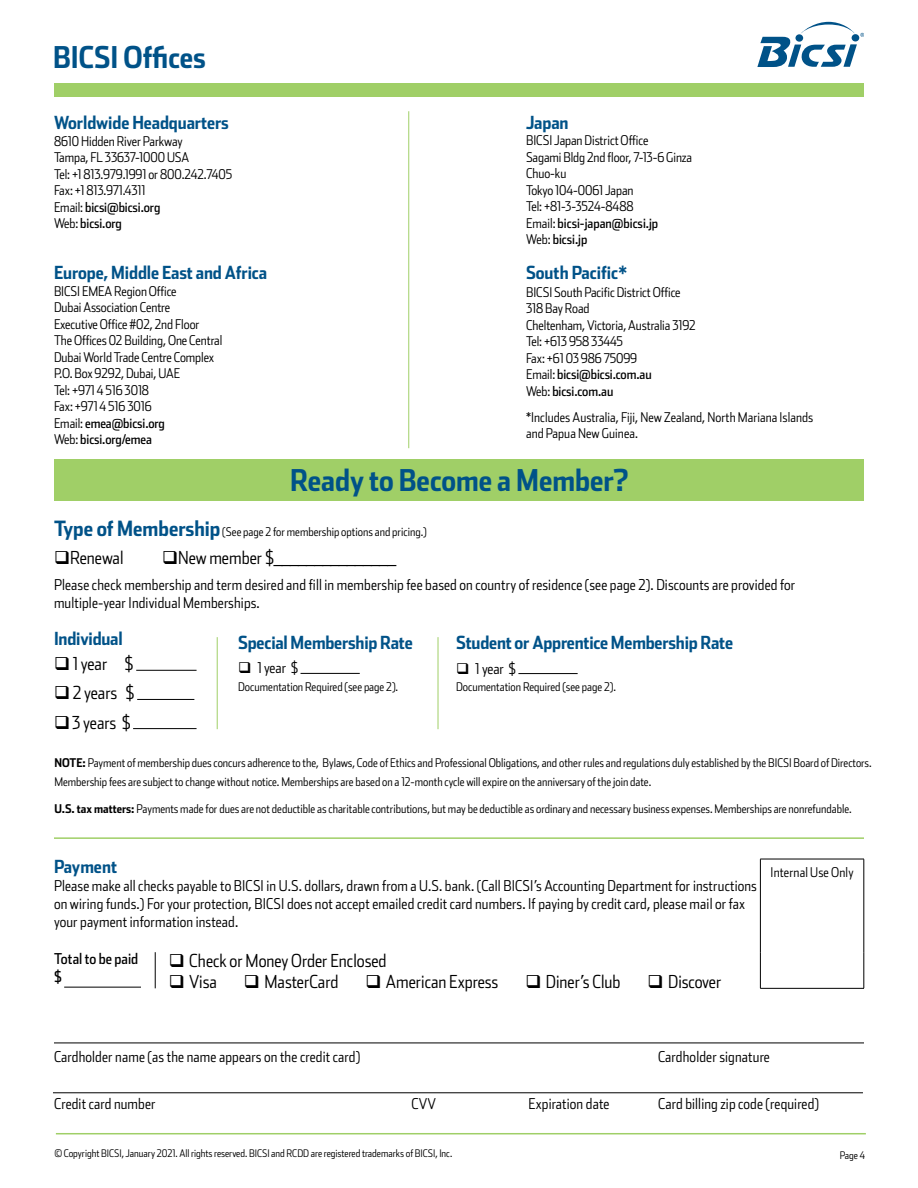
<style>
.page{position:relative;width:918px;height:1188px;background:#fff}
.page>*{position:absolute;margin:0;border:0;box-sizing:border-box;transform-origin:0 0}
.t1{font:700 30px "Stainless Cond";color:#005288}
.t2{font:700 18px "Stainless Cond";letter-spacing:-.01em;color:#005288}
.t3{font:300 18px "Stainless Cond";color:#000}
.t4{font:300 15px/18px "Stainless Cond";letter-spacing:.01em;color:#000101}
.t5{font:300 15px "Stainless Cond";letter-spacing:-.005em;color:#000}
.t6{font:15px/18px "Stainless Cond";color:#000}
.t7{font:300 13.5px/16.5px "Stainless Cond";letter-spacing:-.005em;color:#000}
.t8{font:300 13.5px "Stainless Cond";letter-spacing:.01em;color:#000101}
.t9{font:300 12px/18.8px "Stainless Cond";color:#000}
.t10{font:300 10.5px "Stainless Cond";color:#000}
.s1{font-weight:400}
.s2{font-weight:700;font-size:21px;color:#005288}
.s3{font-weight:700}
</style>
<div class="page">
<hr style="left:136px;top:670px;width:61px;height:1px;background:#000">
<hr style="left:137px;top:699px;width:57px;height:1px;background:#000">
<hr style="left:133px;top:728px;width:64px;height:1px;background:#000">
<hr style="left:217px;top:637px;width:1px;height:92px;background:#a0cf67">
<hr style="left:438px;top:637px;width:1px;height:92px;background:#a0cf67">
<hr style="left:301px;top:673px;width:59px;height:1px;background:#000">
<hr style="left:518px;top:673px;width:60px;height:1px;background:#000">
<hr style="left:54px;top:837px;width:810px;height:2px;background:#a0cf67">
<hr style="left:155px;top:952px;width:1px;height:36px;background:#000">
<hr style="left:760px;top:859px;width:104px;height:1px;background:#000">
<hr style="left:760px;top:859px;width:1px;height:93px;background:#000">
<hr style="left:864px;top:859px;width:1px;height:93px;background:#000">
<hr style="left:760px;top:952px;width:1px;height:36px;background:#000">
<hr style="left:864px;top:952px;width:1px;height:36px;background:#000">
<hr style="left:760px;top:988px;width:104px;height:1px;background:#000">
<hr style="left:64px;top:987px;width:77px;height:1px;background:#000">
<div style="left:54px;top:83px;width:809px;height:13px;background:#a0cf67"></div>
<div style="left:54px;top:459px;width:810px;height:41px;background:#a0cf67"></div>
<svg style="left:757px;top:22px;width:107px;height:45px"></svg>
<hr style="left:53px;top:1093px;width:810px;height:1px;background:#000">
<hr style="left:54px;top:1043px;width:810px;height:1px;background:#000">
<hr style="left:56px;top:1133px;width:810px;height:1px;background:#a0cf67">
<hr style="left:408px;top:111px;width:1px;height:337px;background:#a0cf67">
<h1 class="t1" style="left:53px;top:39px;width:154px">BICSI Offices</h1>
<h2 class="t2" style="left:54px;top:112px;width:176px">Worldwide Headquarters</h2>
<p class="t7" style="left:54px;top:133px;width:180px">8610 Hidden River Parkway<br>Tampa, FL 33637-1000 USA<br>Tel: +1 813.979.1991 or 800.242.7405<br>Fax: +1 813.971.4311<br>Email: <span class="s1">bicsi@bicsi.org<br></span>Web: <span class="s1">bicsi.org</span></p>
<h2 class="t2" style="left:54px;top:262px;width:215px">Europe, Middle East and Africa</h2>
<p class="t7" style="left:54px;top:283px;width:170px">BICSI EMEA Region Office<br>Dubai Association Centre<br>Executive Office #02, 2nd Floor<br>The Offices 02 Building, One Central<br>Dubai World Trade Centre Complex<br>P.O. Box 9292, Dubai, UAE<br>Tel: +971 4 516 3018<br>Fax: +971 4 516 3016<br>Email: <span class="s1">emea@bicsi.org<br></span>Web: <span class="s1">bicsi.org/emea</span></p>
<h2 class="t2" style="left:526px;top:111px;width:44px">Japan</h2>
<p class="t7" style="left:526px;top:132px;width:168px">BICSI Japan District Office<br>Sagami Bldg 2nd floor, 7-13-6 Ginza<br>Chuo-ku<br>Tokyo 104-0061 Japan<br>Tel: +81-3-3524-8488<br>Email: <span class="s1">bicsi-japan@bicsi.jp<br></span>Web: <span class="s1">bicsi.jp</span></p>
<h2 class="t2" style="left:526px;top:262px;width:103px">South Pacific*</h2>
<p class="t7" style="left:526px;top:283px;width:171px">BICSI South Pacific District Office<br>318 Bay Road<br>Cheltenham, Victoria, Australia 3192<br>Tel: +613 958 33445<br>Fax: +61 03 986 75099<br>Email: <span class="s1">bicsi@bicsi.com.au<br></span>Web: <span class="s1">bicsi.com.au</span></p>
<p class="t7" style="left:526px;top:409px;width:289px">*Includes Australia, Fiji, New Zealand, North Mariana Islands and Papua New Guinea.</p>
<h1 class="t1" style="left:290px;top:462px;width:340px">Ready to Become a Member?</h1>
<p class="t9" style="left:54px;top:522px;width:374px"><span class="s2">Type of Membership</span> (See page 2 for membership options and pricing.)</p>
<h2 class="t3" style="left:54px;top:548px;width:71px">❑Renewal</h2>
<h2 class="t3" style="left:162px;top:548px;width:235px">❑New member $_______________</h2>
<p class="t4" style="left:54px;top:575px;width:743px">Please check membership and term desired and fill in membership fee based on country of residence (see page 2). Discounts are provided for multiple-year Individual Memberships.</p>
<h2 class="t2" style="left:54px;top:628px;width:70px">Individual</h2>
<h2 class="t3" style="left:54px;top:653px;width:81px">❑ 1 year $</h2>
<h2 class="t3" style="left:54px;top:683px;width:82px">❑ 2 years $</h2>
<h2 class="t3" style="left:54px;top:712px;width:78px">❑3 years $</h2>
<h2 class="t2" style="left:238px;top:631px;width:176px">Special Membership Rate</h2>
<p class="t5" style="left:238px;top:659px;width:62px">❑ 1 year $</p>
<p class="t9" style="left:238px;top:677px;width:162px">Documentation Required (see page 2).</p>
<h2 class="t2" style="left:456px;top:631px;width:278px">Student or Apprentice Membership Rate</h2>
<p class="t5" style="left:456px;top:660px;width:62px">❑ 1 year $</p>
<p class="t9" style="left:456px;top:677px;width:162px">Documentation Required (see page 2).</p>
<p class="t9" style="left:54px;top:754px;width:819px"><span class="s3">NOTE:</span> Payment of membership dues concurs adherence to the, Bylaws, Code of Ethics and Professional Obligations, and other rules and regulations duly established by the BICSI Board of Directors.<br>Membership fees are subject to change without notice. Memberships are based on a 12-month cycle will expire on the anniversary of the join date.</p>
<p class="t9" style="left:54px;top:799px;width:799px"><span class="s3">U.S. tax matters:</span> Payments made for dues are not deductible as charitable contributions, but may be deductible as ordinary and necessary business expenses. Memberships are nonrefundable.</p>
<h2 class="t2" style="left:54px;top:856px;width:65px">Payment</h2>
<p class="t4" style="left:54px;top:877px;width:704px">Please make all checks payable to BICSI in U.S. dollars, drawn from a U.S. bank. (Call BICSI’s Accounting Department for instructions on wiring funds.) For your protection, BICSI does not accept emailed credit card numbers. If paying by credit card, please mail or fax your payment information instead.</p>
<p class="t6" style="left:54px;top:950px;width:86px">Total to be paid $</p>
<h2 class="t3" style="left:169px;top:950px;width:219px">❑ Check or Money Order Enclosed</h2>
<h2 class="t3" style="left:169px;top:971px;width:50px">❑ Visa</h2>
<h2 class="t3" style="left:244px;top:971px;width:96px">❑ MasterCard</h2>
<h2 class="t3" style="left:365px;top:971px;width:135px">❑ American Express</h2>
<h2 class="t3" style="left:525px;top:971px;width:97px">❑ Diner’s Club</h2>
<h2 class="t3" style="left:648px;top:971px;width:75px">❑ Discover</h2>
<p class="t8" style="left:771px;top:864px;width:84px">Internal Use Only</p>
<p class="t4" style="left:54px;top:1047px;width:308px">Cardholder name (as the name appears on the credit card)</p>
<p class="t4" style="left:658px;top:1047px;width:113px">Cardholder signature</p>
<p class="t4" style="left:54px;top:1094px;width:103px">Credit card number</p>
<p class="t4" style="left:411px;top:1094px;width:26px">CVV</p>
<p class="t4" style="left:529px;top:1094px;width:82px">Expiration date</p>
<p class="t4" style="left:658px;top:1094px;width:162px">Card billing zip code (required)</p>
<p class="t10" style="left:54px;top:1148px;width:399px">© Copyright BICSI, January 2021. All rights reserved. BICSI and RCDD are registered trademarks of BICSI, Inc.</p>
<p class="t10" style="left:840px;top:1149px;width:27px">Page 4</p>
</div>
